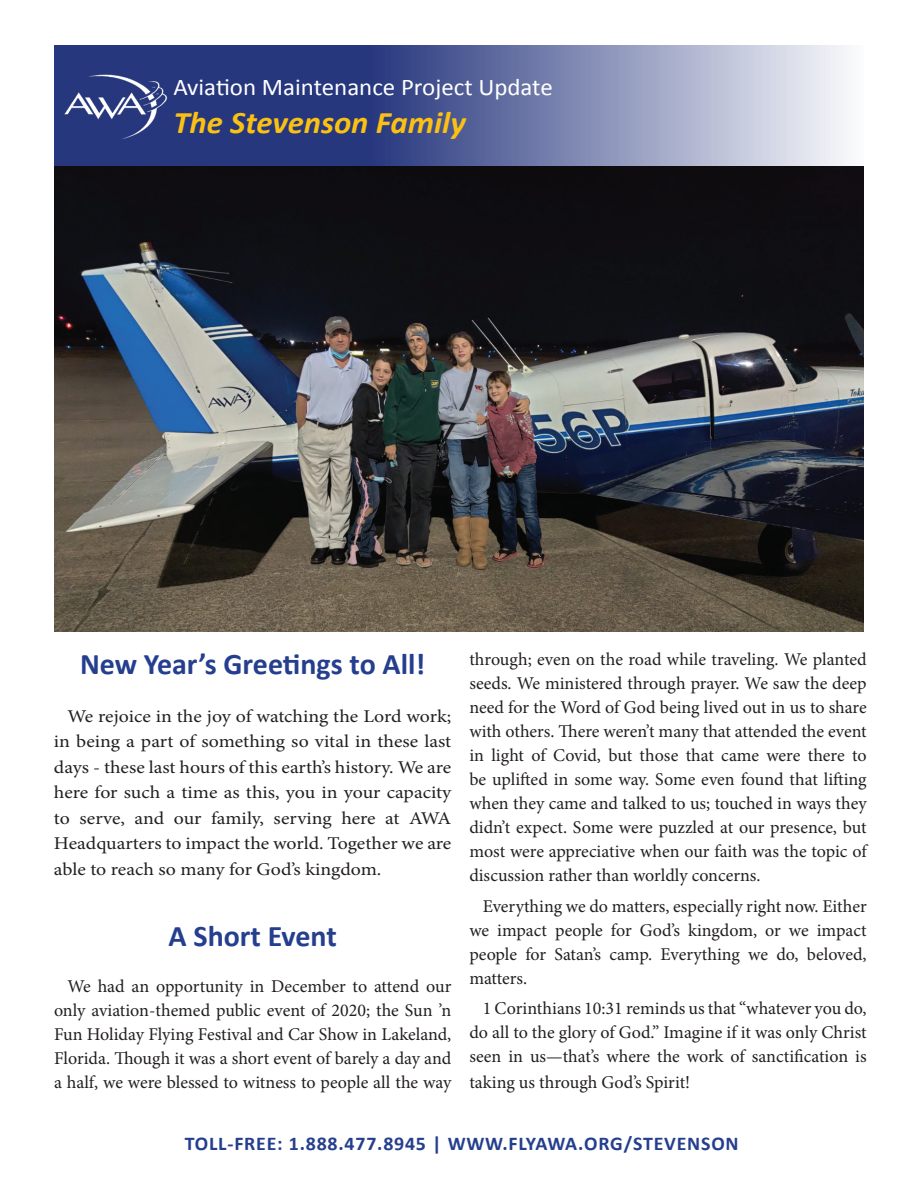
<style>
.page{position:relative;width:918px;height:1188px;background:#fff}
.page>*{position:absolute;margin:0;border:0;box-sizing:border-box;transform-origin:0 0}
.t1{font:italic 700 31.5px "Calibri";color:#fbc112;scale:1.04 1}
.t2{font:700 30px "Calibri";color:#253f8e}
.t3{font:24px "Calibri";color:#fff;scale:1.04 1}
.t4{font:700 19.5px "Calibri";letter-spacing:.04em;color:#253f8e}
.t5{font:18px/24px "Minion Pro";letter-spacing:-.005em;color:#231f20;text-align:justify}
.t6{font:18px/25.5px "Minion Pro";letter-spacing:-.005em;color:#231f20;text-align:justify;scale:1.1 1}
</style>
<div class="page">
<svg style="left:54px;top:45px;width:791px;height:121px;background:#6974a5"></svg>
<img style="left:63px;top:70px;width:105px;height:71px">
<img style="left:54px;top:167px;width:810px;height:465px">
<h3 class="t3" style="left:173px;top:72px;width:366px">Aviation Maintenance Project Update</h3>
<h1 class="t1" style="left:173px;top:102px;width:283px">The Stevenson Family</h1>
<h2 class="t2" style="left:80px;top:645px;width:347px">New Year’s Greetings to All!</h2>
<p class="t6" style="left:54px;top:703px;width:363px;text-indent:14px">We rejoice in the joy of watching the Lord work; in being a part of something so vital in these last days - these last hours of this earth’s history. We are here for such a time as this, you in your capacity to serve, and our family, serving here at AWA Headquarters to impact the world. Together we are able to reach so many for God’s kingdom.</p>
<h2 class="t2" style="left:169px;top:917px;width:170px">A Short Event</h2>
<p class="t5" style="left:54px;top:974px;width:399px;text-indent:14px">We had an opportunity in December to attend our only aviation-themed public event of 2020; the Sun ’n Fun Holiday Flying Festival and Car Show in Lakeland, Florida. Though it was a short event of barely a day and a half, we were blessed to witness to people all the way</p>
<p class="t5" style="left:469px;top:647px;width:399px">through; even on the road while traveling. We planted seeds. We ministered through prayer. We saw the deep need for the Word of God being lived out in us to share with others. There weren’t many that attended the event in light of Covid, but those that came were there to be uplifted in some way. Some even found that lifting when they came and talked to us; touched in ways they didn’t expect. Some were puzzled at our presence, but most were appreciative when our faith was the topic of discussion rather than worldly concerns.</p>
<p class="t5" style="left:469px;top:894px;width:399px;text-indent:14px">Everything we do matters, especially right now. Either we impact people for God’s kingdom, or we impact people for Satan’s camp. Everything we do, beloved, matters.</p>
<p class="t5" style="left:469px;top:997px;width:399px;line-height:24.5px;text-indent:14px">1 Corinthians 10:31 reminds us that “whatever you do, do all to the glory of God.” Imagine if it was only Christ seen in us—that’s where the work of sanctification is taking us through God’s Spirit!</p>
<p class="t4" style="left:185px;top:1131px;width:556px">TOLL-FREE: 1.888.477.8945 | WWW.FLYAWA.ORG/STEVENSON</p>
</div>
